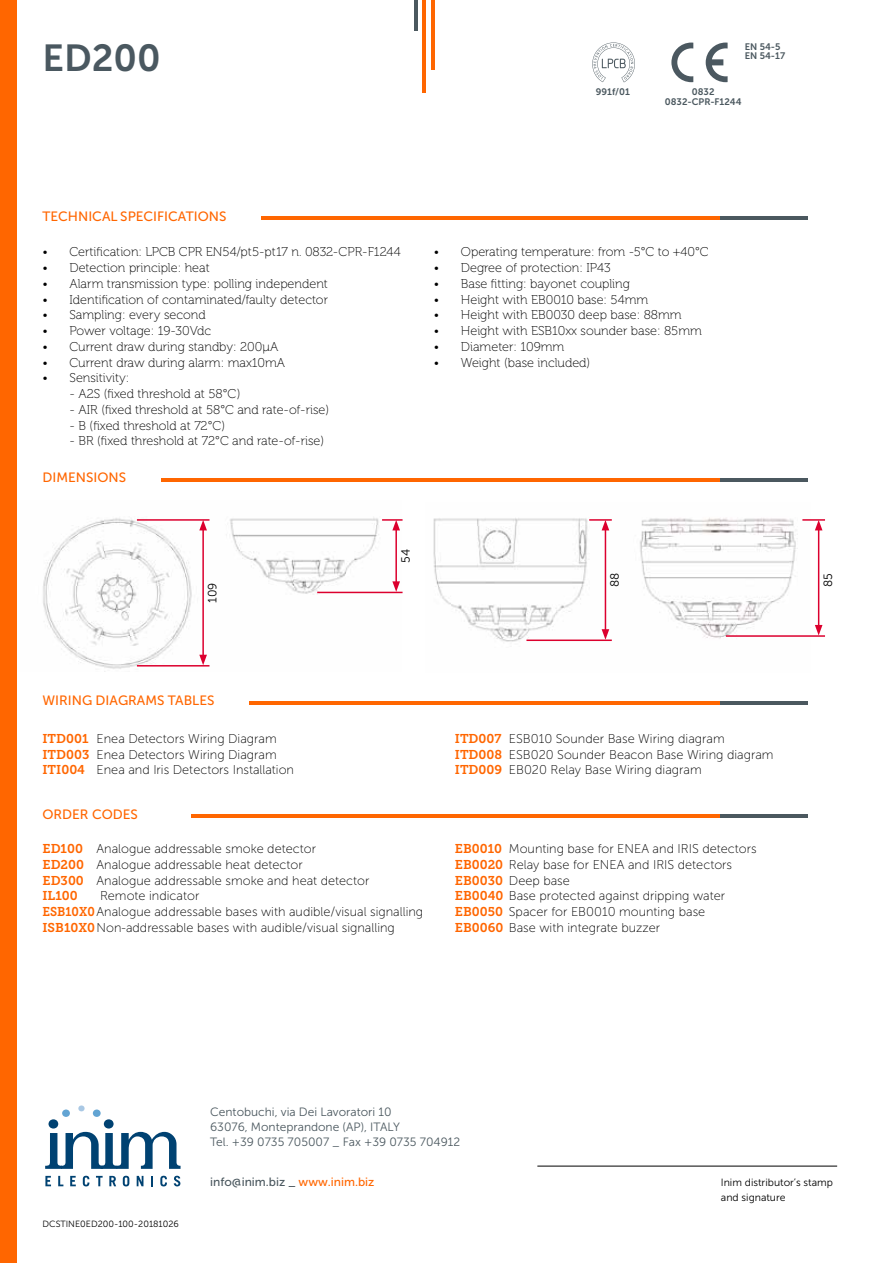
<style>
.page{position:relative;width:893px;height:1263px;background:#fff}
.page>*{position:absolute;margin:0;border:0;box-sizing:border-box;transform-origin:0 0}
.t1{font:37.5px "Museo Sans 700";color:#4a5860}
.t2{font:13.5px "Museo Sans 500";color:#f60}
.t3{font:12.75px/15.8px "Museo Sans 100";color:#000}
.t4{font:12.75px "Museo 100";color:#000}
.t5{font:12.75px "Museo Slab 700";color:#f60}
.t6{font:12px/15px "Museo Sans 300";color:#4b585f}
.t7{font:12px "Museo Sans 500";color:#4b585f}
.t8{font:12px "Museo Sans 300";color:#000}
.t9{font:10.5px/15px "Museo Sans 300";color:#000}
.t10{font:9.45px/9.8px "Museo Sans 700";color:#4b585f}
.t11{font:9px "Museo Sans 300";color:#000}
.s1{font-family:"Museo Slab 700";color:#f60}
.s2{color:#f60}
</style>
<div class="page">
<svg style="left:671px;top:43px;width:22px;height:39px"></svg>
<svg style="left:706px;top:43px;width:22px;height:39px"></svg>
<svg style="left:592px;top:42px;width:43px;height:40px"></svg>
<img style="left:16px;top:501px;width:386px;height:171px">
<img style="left:433px;top:518px;width:365px;height:124px">
<div style="left:0;top:0;width:16px;height:1263px;background:#f60"></div>
<hr style="left:431px;top:0;width:4px;height:69px;background:#f60">
<hr style="left:423px;top:0;width:3px;height:93px;background:#f60">
<hr style="left:414px;top:0;width:4px;height:31px;background:#4b585f">
<hr style="left:537px;top:1166px;width:300px;height:1px;background:#000">
<svg style="left:45px;top:1176px;width:6px;height:10px"></svg>
<svg style="left:58px;top:1176px;width:5px;height:10px"></svg>
<svg style="left:70px;top:1176px;width:6px;height:10px"></svg>
<svg style="left:83px;top:1176px;width:6px;height:10px"></svg>
<svg style="left:96px;top:1176px;width:7px;height:10px"></svg>
<svg style="left:109px;top:1176px;width:7px;height:10px"></svg>
<svg style="left:123px;top:1176px;width:6px;height:10px"></svg>
<svg style="left:137px;top:1176px;width:6px;height:10px"></svg>
<svg style="left:151px;top:1176px;width:2px;height:10px"></svg>
<svg style="left:160px;top:1176px;width:7px;height:10px"></svg>
<svg style="left:174px;top:1176px;width:6px;height:10px"></svg>
<svg style="left:45px;top:1105px;width:136px;height:64px"></svg>
<hr style="left:162px;top:478px;width:558px;height:3px;background:#f60">
<hr style="left:720px;top:478px;width:88px;height:3px;background:#4b585f">
<hr style="left:202px;top:528px;width:2px;height:129px;background:#dc002e">
<svg style="left:199px;top:521px;width:8px;height:9px"></svg>
<svg style="left:199px;top:655px;width:8px;height:10px"></svg>
<hr style="left:137px;top:665px;width:72px;height:1px;background:#dc002e">
<hr style="left:137px;top:519px;width:72px;height:2px;background:#dc002e">
<hr style="left:395px;top:528px;width:2px;height:56px;background:#dc002e">
<svg style="left:392px;top:521px;width:8px;height:9px"></svg>
<svg style="left:392px;top:581px;width:8px;height:11px"></svg>
<hr style="left:317px;top:592px;width:86px;height:1px;background:#dc002e">
<hr style="left:382px;top:519px;width:21px;height:2px;background:#dc002e">
<hr style="left:605px;top:528px;width:1px;height:103px;background:#dc002e">
<svg style="left:602px;top:521px;width:7px;height:9px"></svg>
<svg style="left:602px;top:629px;width:7px;height:10px"></svg>
<hr style="left:526px;top:639px;width:86px;height:2px;background:#dc002e">
<hr style="left:589px;top:519px;width:23px;height:2px;background:#dc002e">
<hr style="left:818px;top:528px;width:1px;height:99px;background:#dc002e">
<svg style="left:815px;top:521px;width:7px;height:9px"></svg>
<svg style="left:815px;top:625px;width:7px;height:10px"></svg>
<hr style="left:726px;top:635px;width:99px;height:2px;background:#dc002e">
<hr style="left:802px;top:519px;width:23px;height:2px;background:#dc002e">
<hr style="left:261px;top:216px;width:459px;height:3px;background:#f60">
<hr style="left:720px;top:216px;width:88px;height:3px;background:#4b585f">
<hr style="left:191px;top:814px;width:529px;height:4px;background:#f60">
<hr style="left:720px;top:814px;width:88px;height:4px;background:#4b585f">
<hr style="left:250px;top:701px;width:470px;height:3px;background:#f60">
<hr style="left:720px;top:701px;width:88px;height:3px;background:#4b585f">
<h1 class="t1" style="left:43px;top:37px;width:120px">ED200</h1>
<p class="t10" style="left:596px;top:87px;width:36px">991f/01</p>
<p class="t10" style="left:745px;top:41px;width:42px">EN 54-5<br>EN 54-17</p>
<p class="t10" style="left:665px;top:87px;width:78px;text-align:center">0832<br>0832-CPR-F1244</p>
<p class="t2" style="left:43px;top:209px;width:185px">TECHNICAL SPECIFICATIONS</p>
<p class="t4" style="left:43px;top:245px;width:360px">• Certification: LPCB CPR EN54/pt5-pt17 n. 0832-CPR-F1244</p>
<p class="t4" style="left:43px;top:261px;width:169px">• Detection principle: heat</p>
<p class="t4" style="left:43px;top:277px;width:287px">• Alarm transmission type: polling independent</p>
<p class="t4" style="left:43px;top:292px;width:287px">• Identification of contaminated/faulty detector</p>
<p class="t4" style="left:43px;top:308px;width:165px">• Sampling: every second</p>
<p class="t4" style="left:43px;top:324px;width:170px">• Power voltage: 19-30Vdc</p>
<p class="t4" style="left:43px;top:340px;width:237px">• Current draw during standby: 200µA</p>
<p class="t4" style="left:43px;top:355px;width:244px">• Current draw during alarm: max10mA</p>
<p class="t4" style="left:43px;top:371px;width:88px">• Sensitivity:</p>
<p class="t4" style="left:70px;top:387px;width:172px">- A2S (fixed threshold at 58°C)</p>
<p class="t4" style="left:70px;top:403px;width:261px">- AIR (fixed threshold at 58°C and rate-of-rise)</p>
<p class="t4" style="left:70px;top:418px;width:157px">- B (fixed threshold at 72°C)</p>
<p class="t4" style="left:70px;top:434px;width:256px">- BR (fixed threshold at 72°C and rate-of-rise)</p>
<p class="t2" style="left:43px;top:470px;width:85px">DIMENSIONS</p>
<p class="t4" style="left:434px;top:245px;width:276px">• Operating temperature: from -5°C to +40°C</p>
<p class="t4" style="left:434px;top:261px;width:178px">• Degree of protection: IP43</p>
<p class="t4" style="left:434px;top:277px;width:198px">• Base fitting: bayonet coupling</p>
<p class="t4" style="left:434px;top:292px;width:216px">• Height with EB0010 base: 54mm</p>
<p class="t4" style="left:434px;top:308px;width:249px">• Height with EB0030 deep base: 88mm</p>
<p class="t4" style="left:434px;top:324px;width:270px">• Height with ESB10xx sounder base: 85mm</p>
<p class="t4" style="left:434px;top:340px;width:132px">• Diameter: 109mm</p>
<p class="t4" style="left:434px;top:355px;width:158px">• Weight (base included)</p>
<p class="t8" style="left:206px;top:603px;width:22px;rotate:-90deg">109</p>
<p class="t8" style="left:399px;top:563px;width:15px;rotate:-90deg">54</p>
<p class="t8" style="left:608px;top:587px;width:16px;rotate:-90deg">88</p>
<p class="t8" style="left:822px;top:587px;width:15px;rotate:-90deg">85</p>
<p class="t2" style="left:43px;top:693px;width:173px">WIRING DIAGRAMS TABLES</p>
<p class="t3" style="left:43px;top:731px;width:253px"><span class="s1">ITD001</span> Enea Detectors Wiring Diagram<br><span class="s1">ITD003</span> Enea Detectors Wiring Diagram<br><span class="s1">ITI004</span> Enea and Iris Detectors Installation</p>
<p class="t2" style="left:43px;top:807px;width:97px">ORDER CODES</p>
<p class="t3" style="left:43px;top:841px;width:328px"><span class="s1">ED100</span> Analogue addressable smoke detector<br><span class="s1">ED200</span> Analogue addressable heat detector<br><span class="s1">ED300</span> Analogue addressable smoke and heat detector</p>
<p class="t5" style="left:43px;top:889px;width:37px">IL100</p>
<p class="t3" style="left:43px;top:888px;width:382px;text-indent:58px">Remote indicator<br><span class="s1">ESB10X0</span>Analogue addressable bases with audible/visual signalling<br><span class="s1">ISB10X0</span>Non-addressable bases with audible/visual signalling</p>
<p class="t3" style="left:455px;top:731px;width:320px"><span class="s1">ITD007</span> ESB010 Sounder Base Wiring diagram<br><span class="s1">ITD008</span> ESB020 Sounder Beacon Base Wiring diagram<br><span class="s1">ITD009</span> EB020 Relay Base Wiring diagram</p>
<p class="t3" style="left:455px;top:841px;width:303px"><span class="s1">EB0010</span> Mounting base for ENEA and IRIS detectors <span class="s1">EB0020</span> Relay base for ENEA and IRIS detectors <span class="s1">EB0030</span> Deep base<br><span class="s1">EB0040</span> Base protected against dripping water <span class="s1">EB0050</span> Spacer for EB0010 mounting base <span class="s1">EB0060</span> Base with integrate buzzer</p>
<p class="t11" style="left:43px;top:1219px;width:138px">DCSTINE0ED200-100-20181026</p>
<p class="t6" style="left:210px;top:1104px;width:252px">Centobuchi, via Dei Lavoratori 10<br>63076, Monteprandone (AP), ITALY<br>Tel. +39 0735 705007 _ Fax +39 0735 704912</p>
<p class="t7" style="left:210px;top:1176px;width:166px">info@inim.biz _ <span class="s2">www.inim.biz</span></p>
<p class="t9" style="left:721px;top:1175px;width:114px">Inim distributor’s stamp and signature</p>
</div>
